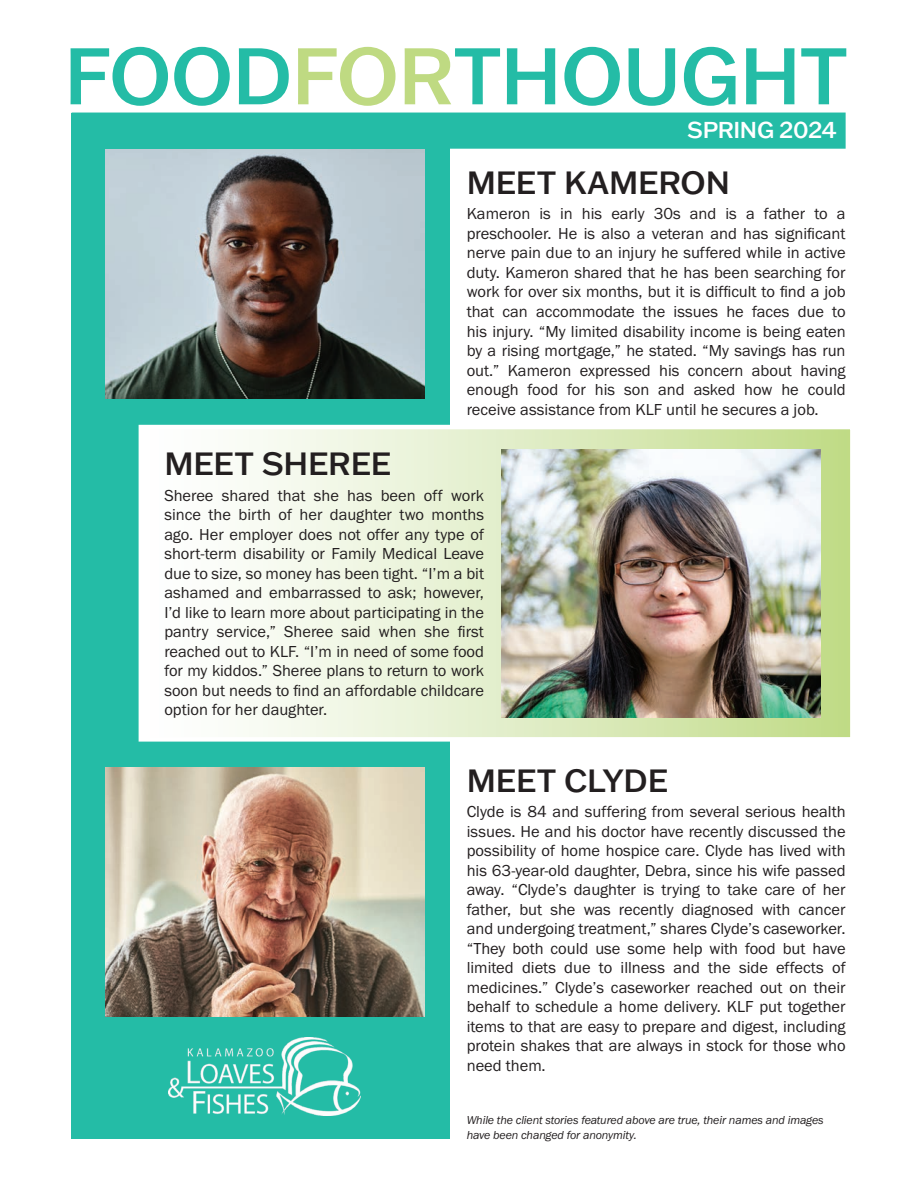
<style>
.page{position:relative;width:918px;height:1188px;background:#fff}
.page>*{position:absolute;margin:0;border:0;box-sizing:border-box;transform-origin:0 0}
.t1{font:500 78.3px "Franklin Gothic ATF";letter-spacing:-.015em;color:#24bca6}
.t2{font:500 31.5px "Franklin Gothic ATF";letter-spacing:-.005em;color:#231f20}
.t3{font:500 22.5px "Franklin Gothic ATF";letter-spacing:-.02em;color:#fff}
.t4{font:16.5px/19.5px "Franklin Gothic URW Boo";color:#231f20;text-align:justify}
.t5{font:12px/15px "Franklin Gothic URW Boo Ita";letter-spacing:-.01em;color:#231f20}
.s1{color:#bfda82}
</style>
<div class="page">
<div style="left:71px;top:113px;width:379px;height:1026px;background:#24bca6"></div>
<div style="left:72px;top:113px;width:774px;height:36px;background:#24bca6"></div>
<img style="left:169px;top:1038px;width:191px;height:77px">
<img style="left:105px;top:149px;width:319px;height:249px">
<img style="left:105px;top:768px;width:319px;height:249px">
<div style="left:141px;top:427px;width:711px;height:312px;background:linear-gradient(to right,#fff,#c2dc8a)"></div>
<div style="left:139px;top:425px;width:716px;height:317px;border:4px solid #fff"></div>
<img style="left:501px;top:449px;width:319px;height:269px">
<h1 class="t1" style="left:64px;top:24px;width:786px">FOOD<span class="s1">FOR</span>THOUGHT</h1>
<h3 class="t3" style="left:687px;top:115px;width:151px">SPRING 2024</h3>
<h2 class="t2" style="left:467px;top:162px;width:265px">MEET KAMERON</h2>
<p class="t4" style="left:467px;top:204px;width:380px">Kameron is in his early 30s and is a father to a preschooler. He is also a veteran and has significant nerve pain due to an injury he suffered while in active duty. Kameron shared that he has been searching for work for over six months, but it is difficult to find a job that can accommodate the issues he faces due to his injury. “My limited disability income is being eaten by a rising mortgage,” he stated. “My savings has run out.” Kameron expressed his concern about having enough food for his son and asked how he could receive assistance from KLF until he secures a job.</p>
<h2 class="t2" style="left:164px;top:443px;width:228px">MEET SHEREE</h2>
<p class="t4" style="left:164px;top:485px;width:321px">Sheree shared that she has been off work since the birth of her daughter two months ago. Her employer does not offer any type of short-term disability or Family Medical Leave due to size, so money has been tight. “I’m a bit ashamed and embarrassed to ask; however, I’d like to learn more about participating in the pantry service,” Sheree said when she first reached out to KLF. “I’m in need of some food for my kiddos.” Sheree plans to return to work soon but needs to find an affordable childcare option for her daughter.</p>
<h2 class="t2" style="left:467px;top:759px;width:203px">MEET CLYDE</h2>
<p class="t4" style="left:467px;top:801px;width:380px">Clyde is 84 and suffering from several serious health issues. He and his doctor have recently discussed the possibility of home hospice care. Clyde has lived with his 63-year-old daughter, Debra, since his wife passed away. “Clyde’s daughter is trying to take care of her father, but she was recently diagnosed with cancer and undergoing treatment,” shares Clyde’s caseworker. “They both could use some help with food but have limited diets due to illness and the side effects of medicines.” Clyde’s caseworker reached out on their behalf to schedule a home delivery. KLF put together items to that are easy to prepare and digest, including protein shakes that are always in stock for those who need them.</p>
<p class="t5" style="left:467px;top:1113px;width:359px">While the client stories featured above are true, their names and images have been changed for anonymity.</p>
</div>
